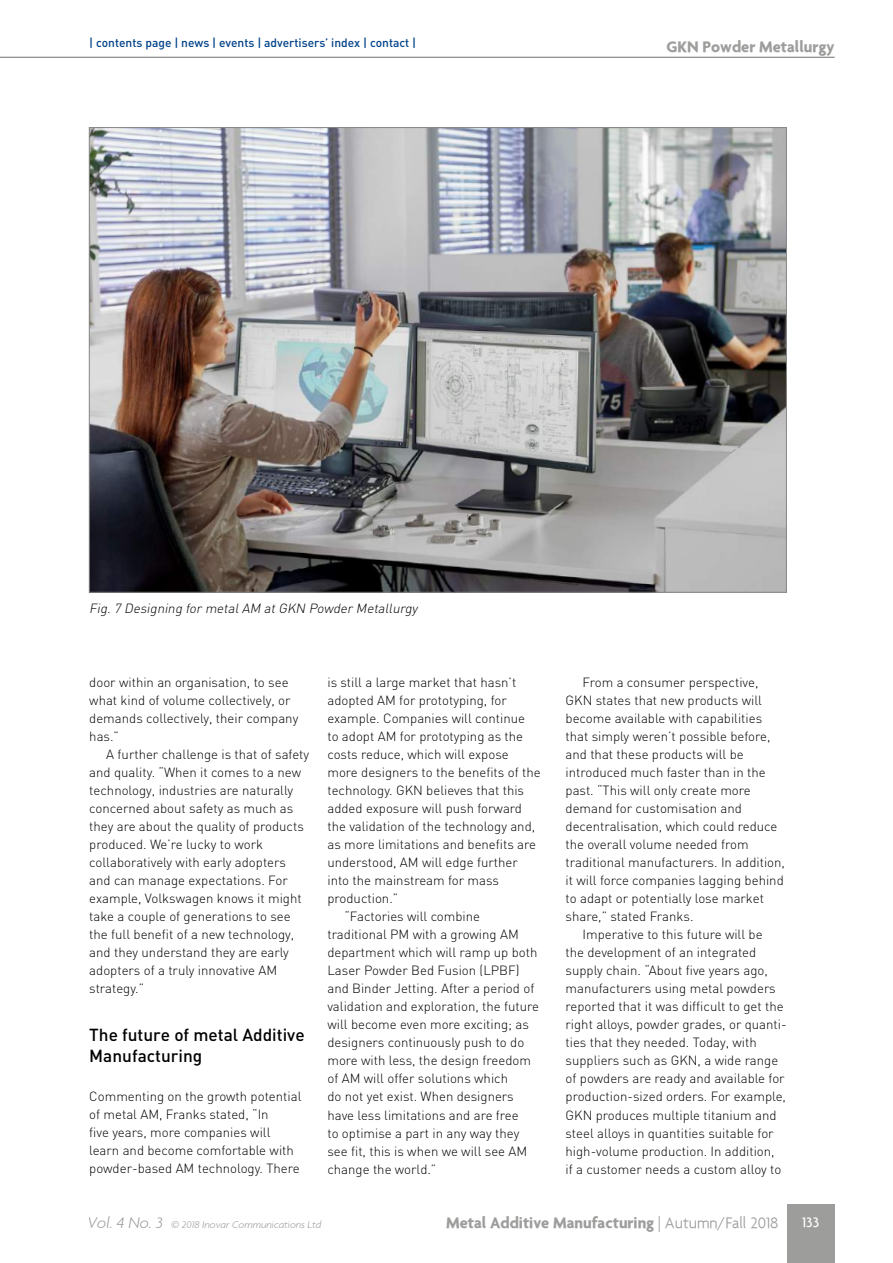
<style>
.page{position:relative;width:893px;height:1263px;background:#fff}
.page>*{position:absolute;margin:0;border:0;box-sizing:border-box;transform-origin:0 0}
.t1{font:500 17.25px/21px "DIN";color:#000}
.t2{font:700 16.5px "Agenda";color:#9d9d9c}
.t3{font:500 15px "Agenda";color:#fff}
.t4{font:300 13.2px/18px "DIN";color:#000}
.t5{font:italic 300 13.2px "DIN";color:#000}
.t6{font:500 12px "DIN";color:#004289}
.t7{font:italic 300 10.5px "Agenda";color:#9d9d9c}
.s1{font-size:16.5px}
.s2{font-size:13.5px}
.s3{font-weight:300}
</style>
<div class="page">
<div style="left:787px;top:1204px;width:48px;height:59px;background:#9d9d9c"></div>
<hr style="left:0;top:57px;width:835px;height:1px;background:#706f6f">
<img style="left:91px;top:129px;width:694px;height:461px">
<p class="t6" style="left:89px;top:35px;width:328px">| contents page | news | events | advertisers’ index | contact |</p>
<p class="t2" style="left:666px;top:37px;width:169px">GKN Powder Metallurgy</p>
<p class="t5" style="left:89px;top:600px;width:333px">Fig.7 Designing for metalAM atGKN Powder Metallurgy</p>
<p class="t4" style="left:89px;top:673px;width:211px">door within an organisation, to see what kind of volume collectively, or demands collectively, their company has.”</p>
<p class="t4" style="left:89px;top:745px;width:221px;text-indent:17px">A further challenge is that of safety and quality. “When it comes to a new technology, industries are naturally concerned about safety as much as they are about the quality of products produced. We’re lucky to work collaboratively with early adopters and can manage expectations. For example, Volkswagen knows it might take a couple of generations to see the full benefit of a new technology, and they understand they are early adopters of a truly innovative AM strategy.”</p>
<h1 class="t1" style="left:89px;top:1024px;width:217px">The future of metal Additive<br>Manufacturing</h1>
<p class="t4" style="left:89px;top:1087px;width:214px">Commenting on the growth potential of metal AM, Franks stated, “In<br>five years, more companies will learn and become comfortable with powder-based AM technology. There</p>
<p class="t4" style="left:327px;top:673px;width:190px">is still a large market that hasn’t</p>
<p class="t4" style="left:327px;top:691px;width:181px">adopted AM for prototyping, for</p>
<p class="t4" style="left:327px;top:709px;width:199px">example. Companies will continue</p>
<p class="t4" style="left:327px;top:727px;width:197px">to adopt AM for prototyping as the</p>
<p class="t4" style="left:327px;top:745px;width:183px">costs reduce, which will expose</p>
<p class="t4" style="left:327px;top:763px;width:215px">more designers to the benefits of the</p>
<p class="t4" style="left:327px;top:781px;width:198px">technology. GKN believes that this</p>
<p class="t4" style="left:327px;top:799px;width:196px">added exposure will push forward</p>
<p class="t4" style="left:327px;top:817px;width:209px">the validation of the technology and,</p>
<p class="t4" style="left:327px;top:835px;width:210px">as more limitations and benefits are</p>
<p class="t4" style="left:327px;top:853px;width:192px">understood, AM will edge further</p>
<p class="t4" style="left:327px;top:871px;width:173px">into the mainstream for mass</p>
<p class="t4" style="left:327px;top:889px;width:72px">production.”</p>
<p class="t4" style="left:344px;top:907px;width:137px">“Factories will combine</p>
<p class="t4" style="left:327px;top:925px;width:193px">traditional PM with a growing AM</p>
<p class="t4" style="left:327px;top:943px;width:212px">department which will ramp up both</p>
<p class="t4" style="left:327px;top:961px;width:194px">Laser Powder Bed Fusion (LPBF)</p>
<p class="t4" style="left:327px;top:979px;width:208px">and Binder Jetting. After a period of</p>
<p class="t4" style="left:327px;top:997px;width:213px">validation and exploration, the future</p>
<p class="t4" style="left:327px;top:1015px;width:203px">will become even more exciting; as</p>
<p class="t4" style="left:327px;top:1033px;width:198px">designers continuously push to do</p>
<p class="t4" style="left:327px;top:1051px;width:205px">more with less, the design freedom</p>
<p class="t4" style="left:327px;top:1069px;width:182px">of AM will offer solutions which</p>
<p class="t4" style="left:327px;top:1087px;width:188px">do not yet exist. When designers</p>
<p class="t4" style="left:327px;top:1105px;width:193px">have less limitations and are free</p>
<p class="t4" style="left:327px;top:1123px;width:193px">to optimise a part in any way they</p>
<p class="t4" style="left:327px;top:1141px;width:201px">see fit, this is when we will see AM</p>
<p class="t4" style="left:327px;top:1159px;width:111px">change the world.”</p>
<p class="t4" style="left:583px;top:673px;width:177px">From a consumer perspective,</p>
<p class="t4" style="left:566px;top:691px;width:198px">GKN states that new products will</p>
<p class="t4" style="left:566px;top:709px;width:198px">become available with capabilities</p>
<p class="t4" style="left:566px;top:727px;width:206px">that simply weren’t possible before,</p>
<p class="t4" style="left:566px;top:745px;width:180px">and that these products will be</p>
<p class="t4" style="left:566px;top:763px;width:202px">introduced much faster than in the</p>
<p class="t4" style="left:566px;top:781px;width:187px">past. “This will only create more</p>
<p class="t4" style="left:566px;top:799px;width:178px">demand for customisation and</p>
<p class="t4" style="left:566px;top:817px;width:213px">decentralisation, which could reduce</p>
<p class="t4" style="left:566px;top:835px;width:185px">the overall volume needed from</p>
<p class="t4" style="left:566px;top:853px;width:221px">traditional manufacturers. In addition,</p>
<p class="t4" style="left:566px;top:871px;width:220px">it will force companies lagging behind</p>
<p class="t4" style="left:566px;top:889px;width:200px">to adapt or potentially lose market</p>
<p class="t4" style="left:566px;top:907px;width:129px">share,” stated Franks.</p>
<p class="t4" style="left:583px;top:925px;width:182px">Imperative to this future will be</p>
<p class="t4" style="left:566px;top:943px;width:192px">the development of an integrated</p>
<p class="t4" style="left:566px;top:961px;width:204px">supply chain. “About five years ago,</p>
<p class="t4" style="left:566px;top:979px;width:212px">manufacturers using metal powders</p>
<p class="t4" style="left:566px;top:997px;width:220px">reported that it was difficult to get the</p>
<p class="t4" style="left:566px;top:1015px;width:223px">right alloys, powder grades, or quanti-</p>
<p class="t4" style="left:566px;top:1033px;width:193px">ties that they needed. Today, with</p>
<p class="t4" style="left:566px;top:1051px;width:214px">suppliers such as GKN, a wide range</p>
<p class="t4" style="left:566px;top:1069px;width:221px">of powders are ready and available for</p>
<p class="t4" style="left:566px;top:1087px;width:222px">production-sized orders. For example,</p>
<p class="t4" style="left:566px;top:1105px;width:213px">GKN produces multiple titanium and</p>
<p class="t4" style="left:566px;top:1123px;width:210px">steel alloys in quantities suitable for</p>
<p class="t4" style="left:566px;top:1141px;width:211px">high-volume production. In addition,</p>
<p class="t4" style="left:566px;top:1159px;width:217px">if a customer needs a custom alloy to</p>
<p class="t7" style="left:88px;top:1218px;width:235px"><span class="s1">Vol. 4 No. 3</span> <span class="s2">©</span> 2018 Inovar Communications Ltd</p>
<p class="t2" style="left:446px;top:1213px;width:334px">Metal Additive Manufacturing <span class="s3">| Autumn/Fall 2018</span></p>
<p class="t3" style="left:802px;top:1213px;width:19px">133</p>
</div>
